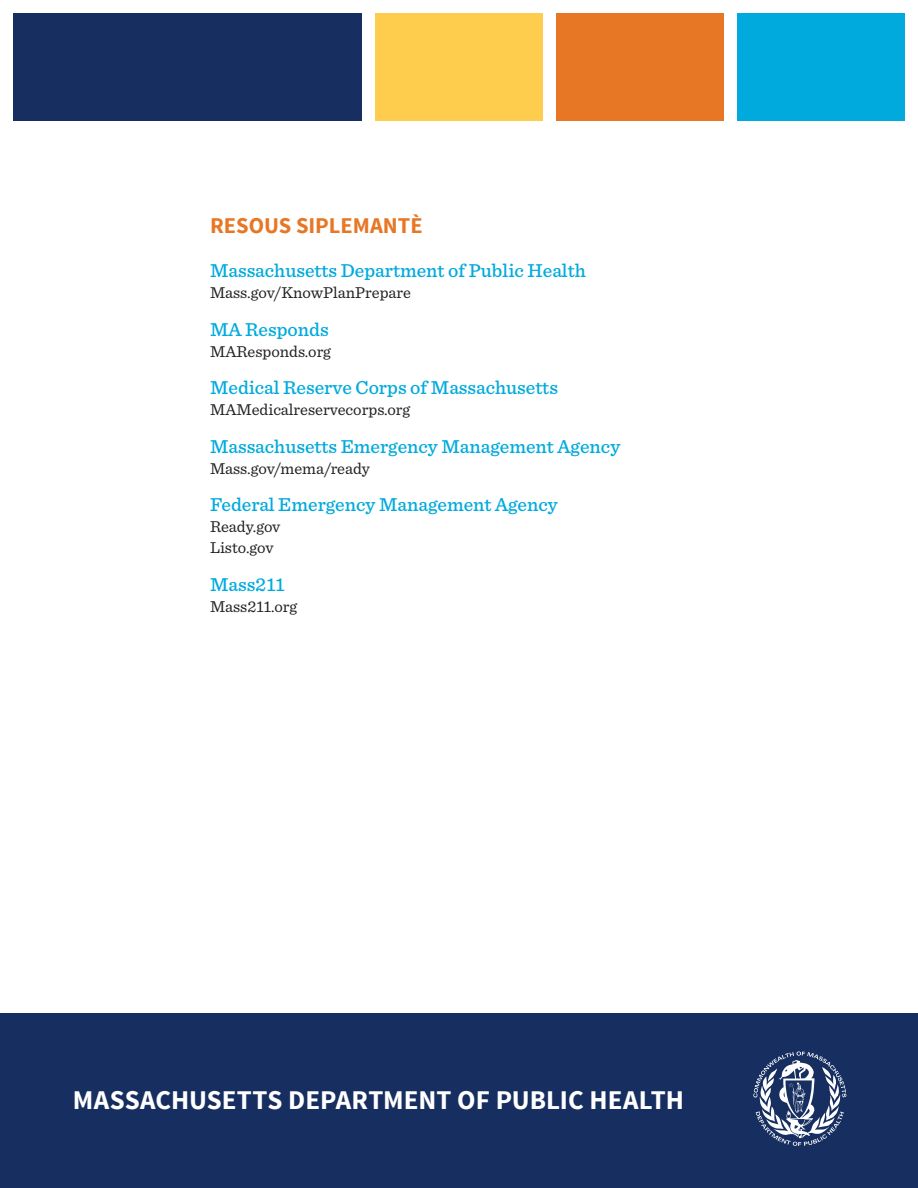
<style>
.page{position:relative;width:918px;height:1188px;background:#fff}
.page>*{position:absolute;margin:0;border:0;box-sizing:border-box;transform-origin:0 0}
.t1{font:700 27px "Source Sans Pro";color:#fff}
.t2{font:700 22.5px "Source Sans Pro";color:#e77725}
.t3{font:500 19.5px "Sentinel";color:#0ad}
.t4{font:16.5px/21px "Sentinel";color:#231f20}
</style>
<div class="page">
<div style="left:0;top:1013px;width:918px;height:175px;background:#162e60"></div>
<div style="left:737px;top:14px;width:167px;height:108px;background:#0ad"></div>
<div style="left:556px;top:14px;width:168px;height:108px;background:#e77725"></div>
<div style="left:375px;top:14px;width:168px;height:108px;background:#ffcd4e"></div>
<svg style="left:753px;top:1052px;width:93px;height:94px"></svg>
<div style="left:14px;top:14px;width:348px;height:108px;background:#162e60"></div>
<p class="t2" style="left:210px;top:211px;width:214px">RESOUS SIPLEMANTÈ</p>
<p class="t3" style="left:210px;top:256px;width:377px">Massachusetts Department of Public Health</p>
<p class="t4" style="left:210px;top:281px;width:203px">Mass.gov/KnowPlanPrepare</p>
<p class="t3" style="left:210px;top:314px;width:120px">MA Responds</p>
<p class="t4" style="left:210px;top:340px;width:123px">MAResponds.org</p>
<p class="t3" style="left:210px;top:373px;width:349px">Medical Reserve Corps of Massachusetts</p>
<p class="t4" style="left:210px;top:398px;width:202px">MAMedicalreservecorps.org</p>
<p class="t3" style="left:210px;top:431px;width:412px">Massachusetts Emergency Management Agency</p>
<p class="t4" style="left:210px;top:457px;width:161px">Mass.gov/mema/ready</p>
<p class="t3" style="left:210px;top:490px;width:349px">Federal Emergency Management Agency</p>
<p class="t4" style="left:210px;top:515px;width:72px">Ready.gov<br>Listo.gov</p>
<p class="t3" style="left:210px;top:569px;width:76px">Mass211</p>
<p class="t4" style="left:210px;top:595px;width:89px">Mass211.org</p>
<h1 class="t1" style="left:73px;top:1083px;width:613px">MASSACHUSETTS DEPARTMENT OF PUBLIC HEALTH</h1>
</div>
